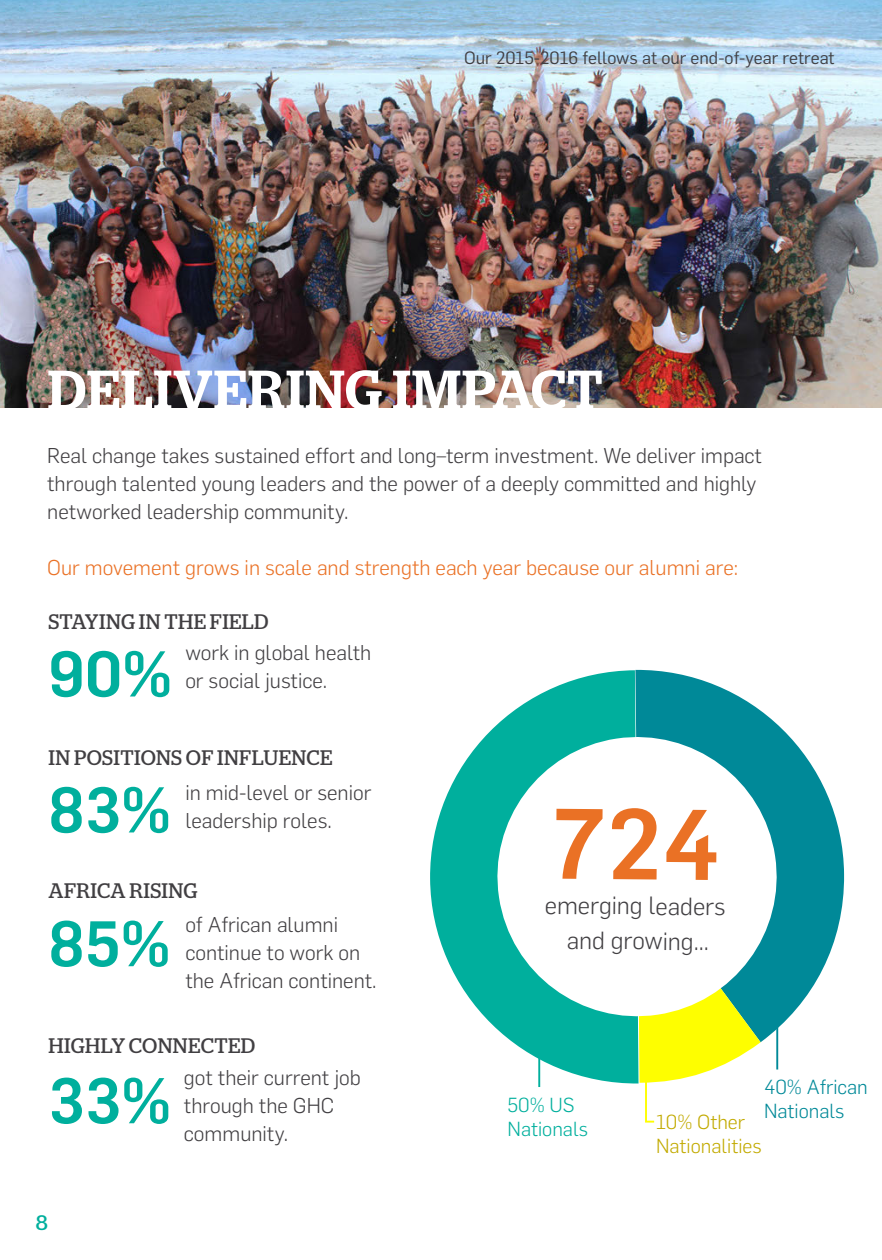
<style>
.page{position:relative;width:882px;height:1260px;background:#fff}
.page>*{position:absolute;margin:0;border:0;box-sizing:border-box;transform-origin:0 0}
.t1{font:500 63px "Flama";color:#00af9d}
.t2{font:500 56px "Stag";letter-spacing:.02em;color:#fff}
.t3{font:300 24.5px/34.8px "Flama";color:#413f42;text-align:center}
.t4{font:300 21px/28px "Flama";color:#413f42}
.t5{font:21px "Stag";letter-spacing:.02em;color:#413f42}
.t6{font:300 21px "Flama";color:#ea7125}
.t7{font:21px "Stag";color:#00af9d}
.t8{font:300 19.95px/24px "Flama";color:#c2aa00}
.t9{font:300 19.95px/24px "Flama";color:#008998}
.t10{font:300 19.95px/24px "Flama";color:#00af9d}
.t11{font:17.5px "Flama";color:#413f42}
</style>
<div class="page">
<img style="left:0;top:0;width:882px;height:408px">
<svg style="left:635px;top:669px;width:210px;height:373px;fill:#008998"></svg>
<svg style="left:430px;top:670px;width:209px;height:397px;fill:#00af9d"></svg>
<svg style="left:488px;top:727px;width:298px;height:299px"></svg>
<svg style="left:775px;top:1015px;width:12px;height:55px"></svg>
<svg style="left:537px;top:1032px;width:12px;height:55px"></svg>
<svg style="left:556px;top:808px;width:205px;height:315px"></svg>
<p class="t11" style="left:464px;top:46px;width:372px">Our 2015-2016 fellows at our end-of-year retreat</p>
<p class="t2" style="left:48px;top:357px;width:556px">DELIVERING IMPACT</p>
<p class="t4" style="left:47px;top:441px;width:716px">Real change takes sustained effort and long–term investment. We deliver impact through talented young leaders and the power of a deeply committed and highly networked leadership community.</p>
<p class="t6" style="left:47px;top:553px;width:692px">Our movement grows in scale and strength each year because our alumni are:</p>
<p class="t5" style="left:48px;top:610px;width:222px">STAYING IN THE FIELD</p>
<p class="t4" style="left:185px;top:638px;width:187px">work in global health</p>
<p class="t1" style="left:48px;top:629px;width:125px">90%</p>
<p class="t4" style="left:185px;top:666px;width:143px">or social justice.</p>
<p class="t5" style="left:48px;top:745px;width:285px">IN POSITIONS OF INFLUENCE</p>
<p class="t4" style="left:185px;top:777px;width:188px">in mid-level or senior</p>
<p class="t1" style="left:48px;top:765px;width:124px">83%</p>
<p class="t4" style="left:185px;top:805px;width:148px">leadership roles.</p>
<p class="t5" style="left:48px;top:879px;width:151px">AFRICA RISING</p>
<p class="t4" style="left:185px;top:909px;width:193px">of African alumni continue to work on the African continent.</p>
<p class="t1" style="left:48px;top:898px;width:124px">85%</p>
<p class="t5" style="left:48px;top:1034px;width:208px">HIGHLY CONNECTED</p>
<p class="t4" style="left:184px;top:1063px;width:178px">got their current job through the GHC</p>
<p class="t1" style="left:48px;top:1055px;width:124px">33%</p>
<p class="t7" style="left:36px;top:1210px;width:14px">8</p>
<p class="t4" style="left:184px;top:1119px;width:106px">community.</p>
<p class="t3" style="left:545px;top:885px;width:182px;rotate:1deg">emerging leaders and growing...</p>
<p class="t10" style="left:508px;top:1092px;width:82px">50% US<br>Nationals</p>
<p class="t9" style="left:764px;top:1074px;width:105px">40% African<br>Nationals</p>
<p class="t8" style="left:656px;top:1109px;width:107px">10% Other<br>Nationalities</p>
</div>
